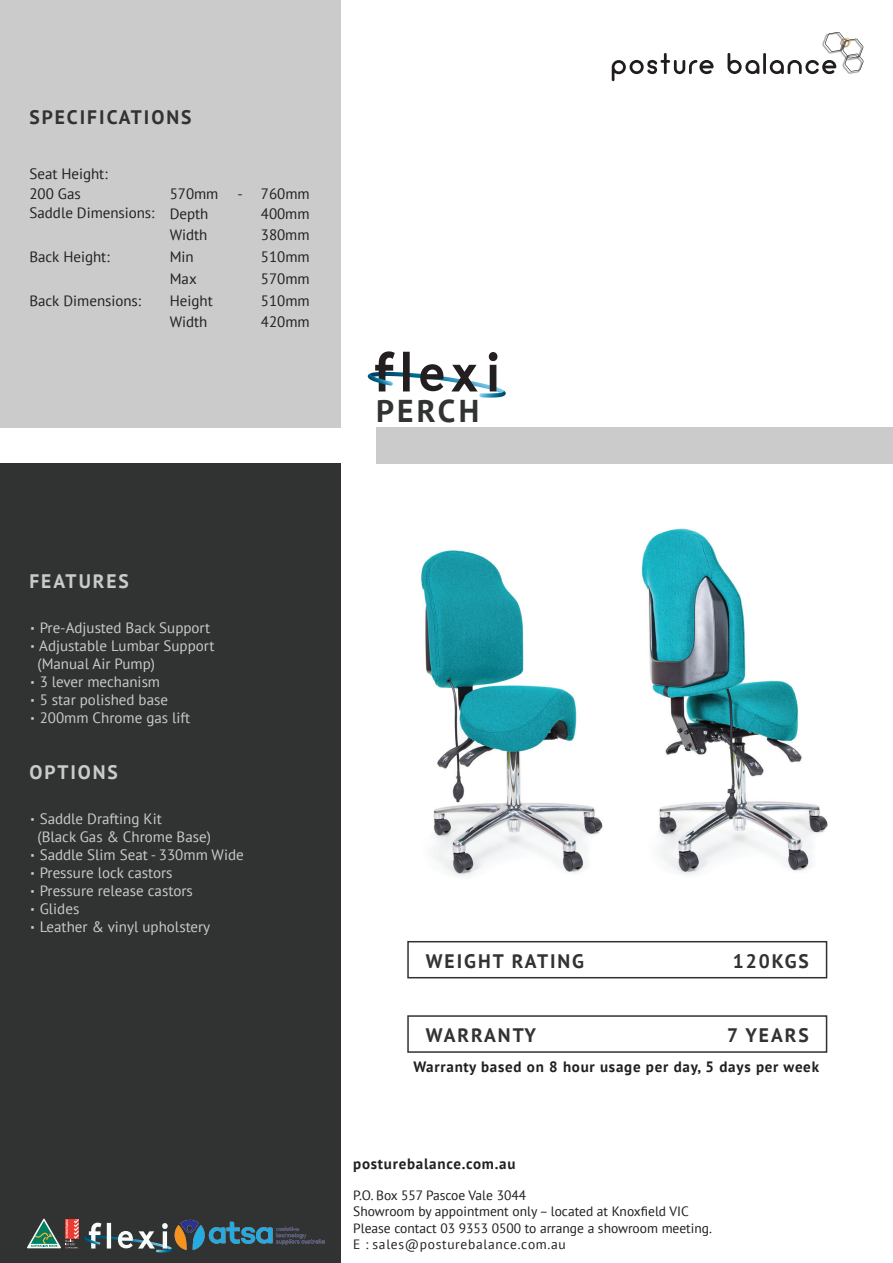
<style>
.page{position:relative;width:893px;height:1263px;background:#fff}
.page>*{position:absolute;margin:0;border:0;box-sizing:border-box;transform-origin:0 0}
.t1{font:700 31.5px "PT Sans";letter-spacing:.1em;color:#313232}
.t2{font:700 19.5px "PT Sans";letter-spacing:.1em;color:#313232}
.t3{font:700 19.5px "PT Sans";letter-spacing:.1em;color:#cbcbcb}
.t4{font:15px/18px "PT Sans";color:#cbcbcb}
.t5{font:15px/20.2px "PT Sans";color:#231f20}
.t6{font:700 15px "PT Sans";letter-spacing:.05em;color:#21201f}
.t7{font:700 15px "PT Sans";letter-spacing:.05em;color:#222120}
.t8{font:13.5px/16.2px "PT Sans";color:#1f1c1e}
.t9{font:13.5px "PT Sans";letter-spacing:.05em;color:#222120}
.s1{font-family:"Calibri";font-weight:300}
</style>
<div class="page">
<div style="left:376px;top:428px;width:517px;height:36px;background:#cbcbcb"></div>
<div style="left:407px;top:941px;width:420px;height:37px;border:2px solid #313232"></div>
<div style="left:407px;top:1015px;width:420px;height:38px;border:2px solid #313232"></div>
<div style="left:0;top:464px;width:340px;height:799px;background:#313232"></div>
<div style="left:0;top:0;width:340px;height:428px;background:#cbcbcb"></div>
<img style="left:641px;top:528px;width:187px;height:347px">
<img style="left:421px;top:550px;width:182px;height:326px">
<svg style="left:368px;top:351px;width:138px;height:47px"></svg>
<svg style="left:612px;top:53px;width:102px;height:28px"></svg>
<hr style="left:763px;top:53px;width:3px;height:21px;background:#211d1e">
<svg style="left:727px;top:53px;width:32px;height:21px"></svg>
<svg style="left:770px;top:32px;width:94px;height:42px"></svg>
<svg style="left:27px;top:1218px;width:144px;height:35px"></svg>
<img style="left:171px;top:1219px;width:154px;height:33px">
<h2 class="t2" style="left:29px;top:105px;width:164px">SPECIFICATIONS</h2>
<p class="t5" style="left:29px;top:163px;width:80px">Seat Height:<br>200 Gas</p>
<p class="t5" style="left:170px;top:183px;width:50px">570mm</p>
<p class="t5" style="left:237px;top:183px;width:74px">- 760mm</p>
<p class="t5" style="left:29px;top:202px;width:181px">Saddle Dimensions: Depth</p>
<p class="t5" style="left:261px;top:203px;width:50px">400mm</p>
<p class="t5" style="left:170px;top:225px;width:39px">Width</p>
<p class="t5" style="left:261px;top:225px;width:50px">380mm</p>
<p class="t5" style="left:29px;top:246px;width:82px">Back Height:</p>
<p class="t5" style="left:170px;top:246px;width:26px">Min</p>
<p class="t5" style="left:261px;top:246px;width:50px">510mm</p>
<p class="t5" style="left:170px;top:268px;width:29px">Max</p>
<p class="t5" style="left:261px;top:268px;width:50px">570mm</p>
<p class="t5" style="left:29px;top:290px;width:113px">Back Dimensions:</p>
<p class="t5" style="left:170px;top:290px;width:45px">Height</p>
<p class="t5" style="left:261px;top:290px;width:50px">510mm</p>
<p class="t5" style="left:170px;top:312px;width:39px">Width</p>
<p class="t5" style="left:261px;top:312px;width:50px">420mm</p>
<h1 class="t1" style="left:376px;top:390px;width:105px">PERCH</h1>
<h2 class="t3" style="left:29px;top:568px;width:101px">FEATURES</h2>
<p class="t4" style="left:29px;top:618px;width:182px"><span class="s1">▪</span> Pre-Adjusted Back Support</p>
<p class="t4" style="left:37px;top:636px;width:178px;text-indent:-8px"><span class="s1">▪</span> Adjustable Lumbar Support (Manual Air Pump)</p>
<p class="t4" style="left:29px;top:672px;width:132px"><span class="s1">▪</span> 3 lever mechanism</p>
<p class="t4" style="left:29px;top:690px;width:140px"><span class="s1">▪</span> 5 star polished base</p>
<p class="t4" style="left:29px;top:708px;width:162px"><span class="s1">▪</span> 200mm Chrome gas lift</p>
<h2 class="t3" style="left:29px;top:760px;width:90px">OPTIONS</h2>
<p class="t4" style="left:37px;top:810px;width:175px;text-indent:-8px"><span class="s1">▪</span> Saddle Drafting Kit<br>(Black Gas &amp; Chrome Base)</p>
<p class="t4" style="left:29px;top:846px;width:216px"><span class="s1">▪</span> Saddle Slim Seat - 330mm Wide</p>
<p class="t4" style="left:29px;top:864px;width:145px"><span class="s1">▪</span> Pressure lock castors</p>
<p class="t4" style="left:29px;top:882px;width:165px"><span class="s1">▪</span> Pressure release castors</p>
<p class="t4" style="left:29px;top:900px;width:51px"><span class="s1">▪</span> Glides</p>
<p class="t4" style="left:29px;top:918px;width:182px"><span class="s1">▪</span> Leather &amp; vinyl upholstery</p>
<h2 class="t2" style="left:426px;top:948px;width:160px">WEIGHT RATING</h2>
<h2 class="t2" style="left:733px;top:948px;width:78px">120KGS</h2>
<h2 class="t2" style="left:426px;top:1022px;width:111px">WARRANTY</h2>
<h2 class="t2" style="left:727px;top:1022px;width:83px">7 YEARS</h2>
<p class="t6" style="left:413px;top:1057px;width:407px">Warranty based on 8 hour usage per day, 5 days per week</p>
<p class="t7" style="left:353px;top:1153px;width:164px">posturebalance.com.au</p>
<p class="t8" style="left:353px;top:1187px;width:360px">P.O. Box 557 Pascoe Vale 3044<br>Showroom by appointment only – located at Knoxfield VIC<br>Please contact 03 9353 0500 to arrange a showroom meeting.</p>
<p class="t9" style="left:353px;top:1235px;width:214px">E : sales@posturebalance.com.au</p>
</div>
